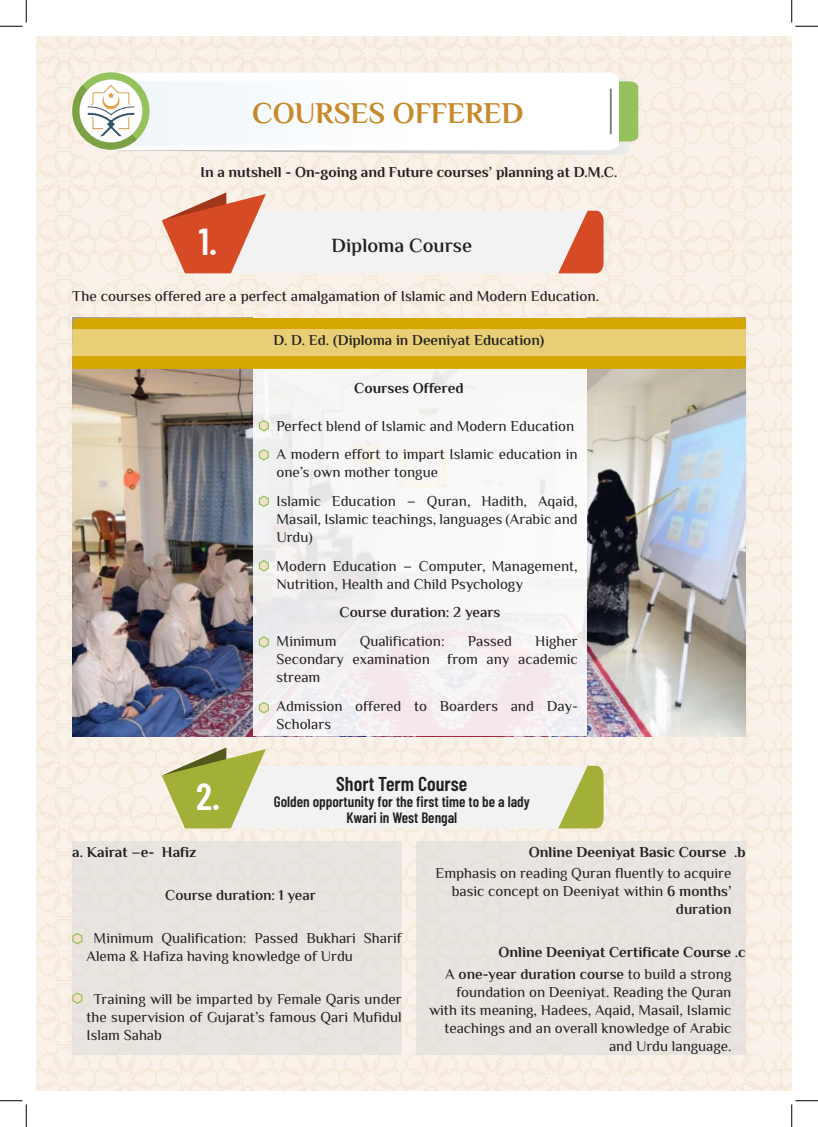
<style>
.page{position:relative;width:818px;height:1127px;background:#fff}
.page>*{position:absolute;margin:0;border:0;box-sizing:border-box;transform-origin:0 0}
.t1{font:600 37.5px "Barlow Condensed";color:#fff}
.t2{font:700 30px "El Messiri";color:#c78a2b}
.t3{font:600 20px "Barlow Condensed";color:#231f20}
.t4{font:600 20px "El Messiri";color:#231f20}
.t5{font:15px/18px "El Messiri";color:#231f20}
.t6{font:700 15px/21.5px "El Messiri";color:#231f20}
.t7{font:600 15px "El Messiri";color:#231f20}
.t8{font:500 15px "El Messiri";color:#231f20}
.t9{font:600 15px/16.2px "Barlow Condensed";color:#231f20;text-align:center}
.s1{font-weight:600}
.s2{font-weight:400}
</style>
<div class="page">
<img style="left:37px;top:37px;width:744px;height:1052px">
<img style="left:73px;top:369px;width:673px;height:366px">
<div style="left:781px;top:37px;width:11px;height:1052px;background:#faf1e8"></div>
<svg style="left:162px;top:192px;width:441px;height:81px"></svg>
<svg style="left:162px;top:747px;width:441px;height:81px"></svg>
<img style="left:116px;top:73px;width:513px;height:82px">
<svg style="left:122px;top:73px;width:497px;height:8px"></svg>
<div style="left:253px;top:318px;width:334px;height:417px;background:linear-gradient(to right,#f1efef,#faf7f8)"></div>
<svg style="left:72px;top:81px;width:566px;height:69px"></svg>
<hr style="left:610px;top:89px;width:2px;height:45px;background:#707a80">
<img style="left:78px;top:75px;width:66px;height:74px">
<div style="left:72px;top:841px;width:330px;height:213px;background:#e8e4df"></div>
<div style="left:416px;top:841px;width:330px;height:213px;background:#e8e4df"></div>
<svg style="left:73px;top:318px;width:673px;height:51px;background:#d6a705"></svg>
<div style="left:72px;top:329px;width:674px;height:26px;background:#e8ce75"></div>
<svg style="left:258px;top:419px;width:12px;height:13px"></svg>
<svg style="left:258px;top:448px;width:12px;height:13px"></svg>
<svg style="left:258px;top:494px;width:12px;height:13px"></svg>
<svg style="left:258px;top:559px;width:12px;height:13px"></svg>
<svg style="left:258px;top:635px;width:12px;height:13px"></svg>
<svg style="left:258px;top:700px;width:12px;height:14px"></svg>
<svg style="left:72px;top:932px;width:11px;height:12px"></svg>
<svg style="left:72px;top:992px;width:11px;height:12px"></svg>
<svg style="left:0;top:0;width:27px;height:27px"></svg>
<svg style="left:0;top:1100px;width:27px;height:26px"></svg>
<svg style="left:791px;top:0;width:27px;height:27px"></svg>
<svg style="left:791px;top:1100px;width:27px;height:26px"></svg>
<h2 class="t2" style="left:252px;top:93px;width:273px">COURSES OFFERED</h2>
<p class="t6" style="left:200px;top:162px;width:418px">In a nutshell - On-going and Future courses’ planning at D.M.C.</p>
<h1 class="t1" style="left:199px;top:214px;width:20px">1.</h1>
<h3 class="t4" style="left:332px;top:232px;width:142px">Diploma Course</h3>
<p class="t8" style="left:72px;top:286px;width:528px">The courses offered are a perfect amalgamation of Islamic and Modern Education.</p>
<p class="t7" style="left:274px;top:329px;width:272px">D. D. Ed. (Diploma in Deeniyat Education)</p>
<p class="t6" style="left:354px;top:378px;width:111px">Courses Offered</p>
<h1 class="t1" style="left:196px;top:769px;width:25px">2.</h1>
<p class="t5" style="left:276px;top:412px;width:303px;line-height:28.6px">Perfect blend of Islamic and Modern Education<br>A modern effort to impart Islamic education in</p>
<p class="t5" style="left:276px;top:459px;width:303px;line-height:28.6px">one’s own mother tongue<br>Islamic Education – Quran, Hadith, Aqaid,</p>
<p class="t5" style="left:276px;top:511px;width:303px">Masail, Islamic teachings, languages (Arabic and<br>Urdu)</p>
<p class="t5" style="left:276px;top:557px;width:303px">Modern Education – Computer, Management,<br>Nutrition, Health and Child Psychology</p>
<p class="t7" style="left:340px;top:602px;width:162px">Course duration: 2 years</p>
<p class="t5" style="left:276px;top:632px;width:61px">Minimum</p>
<p class="t5" style="left:360px;top:632px;width:86px">Qualification:</p>
<p class="t5" style="left:468px;top:632px;width:45px">Passed</p>
<p class="t5" style="left:276px;top:632px;width:303px;text-align:justify;text-indent:259px">Higher Secondary examination from any academic stream</p>
<p class="t5" style="left:276px;top:697px;width:303px">Admission offered to Boarders and Day-<br>Scholars</p>
<h3 class="t3" style="left:336px;top:769px;width:132px">Short Term Course</h3>
<p class="t9" style="left:274px;top:792px;width:257px">Golden opportunity for the first time to be a lady<br>Kwari in West Bengal</p>
<p class="t6" style="left:72px;top:841px;width:126px">a. Kairat –e- Hafiz</p>
<p class="t7" style="left:165px;top:884px;width:152px">Course duration: 1 year</p>
<p class="t5" style="left:86px;top:929px;width:317px;text-indent:7px">Minimum Qualification: Passed Bukhari Sharif<br>Alema &amp; Hafiza having knowledge of Urdu</p>
<p class="t5" style="left:86px;top:990px;width:317px;text-align:justify;text-indent:7px">Training will be imparted by Female Qaris under the supervision of Gujarat’s famous Qari Mufidul Islam Sahab</p>
<p class="t6" style="left:529px;top:841px;width:218px">Online Deeniyat Basic Course .b</p>
<p class="t5" style="left:436px;top:864px;width:297px;text-align:right">Emphasis on reading Quran fluently to acquire basic concept on Deeniyat within <span class="s1">6 months’ duration</span></p>
<p class="t6" style="left:445px;top:942px;width:302px;text-indent:53px">Online Deeniyat Certificate Course .c<br><span class="s2">A</span> <span class="s1">one-year duration course</span> <span class="s2">to build a strong</span></p>
<p class="t5" style="left:429px;top:983px;width:304px;text-align:right">foundation on Deeniyat. Reading the Quran with its meaning, Hadees, Aqaid, Masail, Islamic teachings and an overall knowledge of Arabic and Urdu language.</p>
</div>
